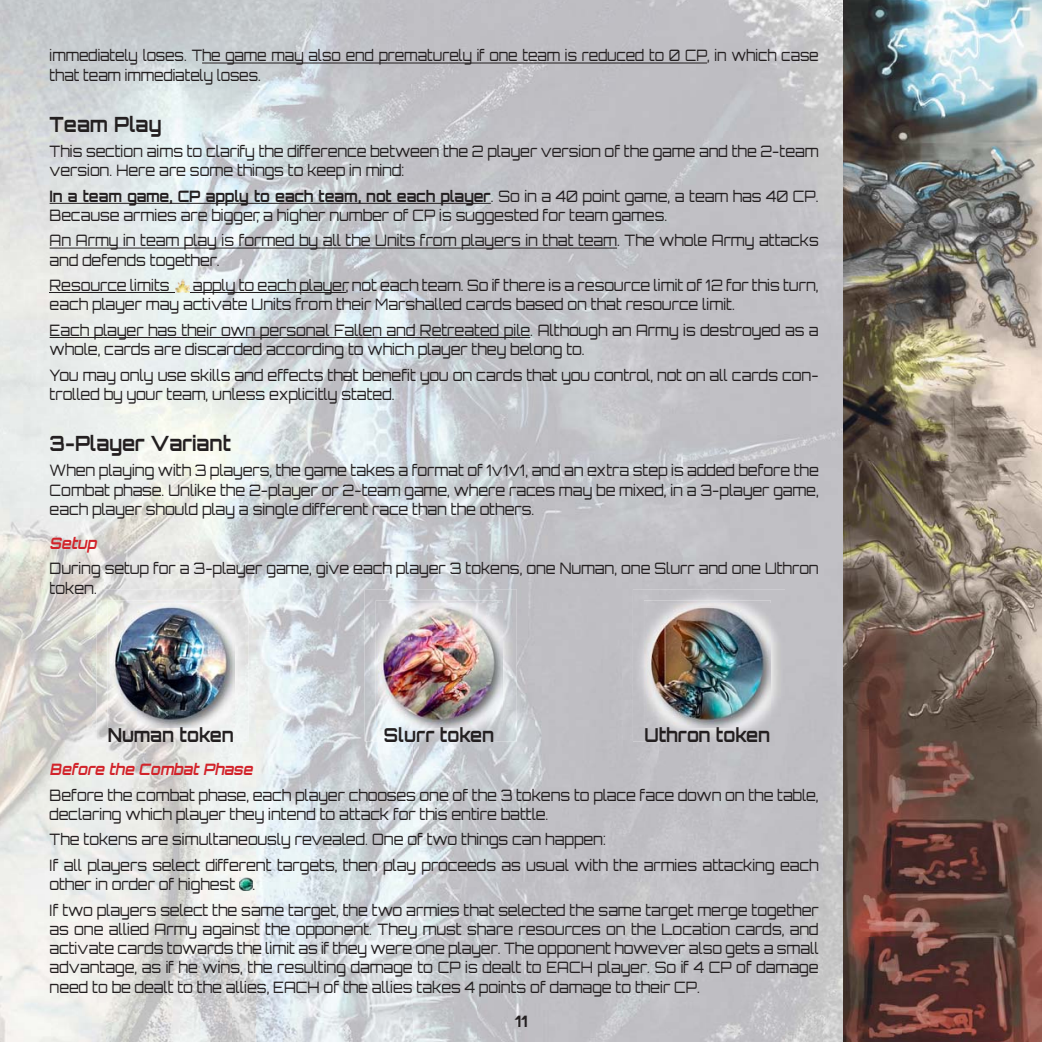
<style>
.page{position:relative;width:1042px;height:1042px;background:#fff}
.page>*{position:absolute;margin:0;border:0;box-sizing:border-box;transform-origin:0 0}
.t1{font:700 21px "Orbitron";color:#231f20;scale:.9 1}
.t2{font:700 19.25px "Orbitron";color:#231f20;scale:.9 1}
.t3{font:300 15.75px/19.2px "Orbitron";color:#231f20;scale:.9 1}
.t4{font:300 15.75px/19.2px "Orbitron";color:#231f20;scale:.87 1}
.t5{font:italic 700 15.75px "Orbitron";color:#d2232a;scale:.9 1}
.t6{font:700 15.75px "Orbitron";color:#231f20}
.s1{font-weight:700}
</style>
<div class="page">
<img style="left:0;top:0;width:843px;height:639px">
<img style="left:0;top:639px;width:106px;height:403px">
<img style="left:231px;top:639px;width:183px;height:403px">
<img style="left:477px;top:639px;width:183px;height:403px">
<img style="left:784px;top:639px;width:59px;height:403px">
<img style="left:106px;top:741px;width:125px;height:301px">
<img style="left:414px;top:741px;width:63px;height:301px">
<div style="left:660px;top:741px;width:124px;height:301px;background:#c0c0c4"></div>
<img style="left:843px;top:0;width:199px;height:1042px">
<hr style="left:202px;top:63px;width:505px;height:1px;background:#231f20">
<hr style="left:50px;top:203px;width:441px;height:1px;background:#231f20">
<hr style="left:50px;top:248px;width:567px;height:1px;background:#231f20">
<hr style="left:50px;top:292px;width:126px;height:1px;background:#231f20">
<hr style="left:190px;top:292px;width:156px;height:1px;background:#231f20">
<hr style="left:50px;top:337px;width:480px;height:1px;background:#231f20">
<img style="left:176px;top:278px;width:14px;height:14px">
<img style="left:239px;top:877px;width:14px;height:14px">
<img style="left:633px;top:589px;width:152px;height:152px">
<img style="left:644px;top:600px;width:127px;height:127px">
<img style="left:647px;top:603px;width:124px;height:124px">
<img style="left:365px;top:589px;width:152px;height:152px">
<img style="left:376px;top:600px;width:126px;height:127px">
<img style="left:379px;top:603px;width:123px;height:124px">
<img style="left:96px;top:589px;width:152px;height:152px">
<img style="left:107px;top:600px;width:127px;height:127px">
<img style="left:111px;top:603px;width:123px;height:124px">
<p class="t4" style="left:50px;top:48px;width:885px">immediately loses. The game may also end prematurely if one team is reduced to 0 CP, in which case that team immediately loses.</p>
<h1 class="t1" style="left:50px;top:117px;width:126px">Team Play</h1>
<p class="t3" style="left:50px;top:144px;width:856px">This section aims to clarify the difference between the 2 player version of the game and the 2-team version. Here are some things to keep in mind:</p>
<p class="t3" style="left:50px;top:188px;width:856px"><span class="s1">In a team game, CP apply to each team, not each player</span>. So in a 40 point game, a team has 40 CP.<br>Because armies are bigger, a higher number of CP is suggested for team games.</p>
<p class="t3" style="left:50px;top:233px;width:856px">An Army in team play is formed by all the Units from players in that team. The whole Army attacks and defends together.</p>
<p class="t3" style="left:50px;top:278px;width:135px">Resource limits</p>
<p class="t3" style="left:50px;top:278px;width:856px;text-indent:143px">apply to each player, not each team. So if there is a resource limit of 12 for this turn, each player may activate Units from their Marshalled cards based on that resource limit.</p>
<p class="t3" style="left:50px;top:322px;width:856px">Each player has their own personal Fallen and Retreated pile. Although an Army is destroyed as a whole, cards are discarded according to which player they belong to.</p>
<p class="t3" style="left:50px;top:367px;width:856px">You may only use skills and effects that benefit you on cards that you control, not on all cards con&shy;trolled by your team, unless explicitly stated.</p>
<h1 class="t1" style="left:50px;top:436px;width:203px">3-Player Variant</h1>
<p class="t3" style="left:50px;top:463px;width:856px;text-align:justify">When playing with 3 players, the game takes a format of 1v1v1, and an extra step is added before the Combat phase. Unlike the 2-player or 2-team game, where races may be mixed, in a 3-player game, each player should play a single different race than the others.</p>
<p class="t5" style="left:50px;top:538px;width:56px">Setup</p>
<p class="t3" style="left:50px;top:561px;width:856px">During setup for a 3-player game, give each player 3 tokens, one Numan, one Slurr and one Uthron token.</p>
<p class="t2" style="left:108px;top:728px;width:141px">Numan token</p>
<p class="t2" style="left:384px;top:728px;width:124px">Slurr token</p>
<p class="t2" style="left:644px;top:728px;width:141px">Uthron token</p>
<p class="t5" style="left:50px;top:764px;width:230px">Before the Combat Phase</p>
<p class="t3" style="left:50px;top:787px;width:856px">Before the combat phase, each player chooses one of the 3 tokens to place face down on the table, declaring which player they intend to attack for this entire battle.</p>
<p class="t3" style="left:50px;top:829px;width:856px;line-height:25.4px">The tokens are simultaneously revealed. One of two things can happen:<br>If all players select different targets, then play proceeds as usual with the armies attacking each</p>
<p class="t3" style="left:50px;top:873px;width:856px;line-height:25.4px">other in order of highest .<br>If two players select the same target, the two armies that selected the same target merge together</p>
<p class="t3" style="left:50px;top:921px;width:856px;text-align:justify">as one allied Army against the opponent. They must share resources on the Location cards, and activate cards towards the limit as if they were one player. The opponent however also gets a small advantage, as if he wins, the resulting damage to CP is dealt to EACH player. So if 4 CP of damage need to be dealt to the allies, EACH of the allies takes 4 points of damage to their CP.</p>
<p class="t6" style="left:515px;top:1015px;width:14px">11</p>
</div>
